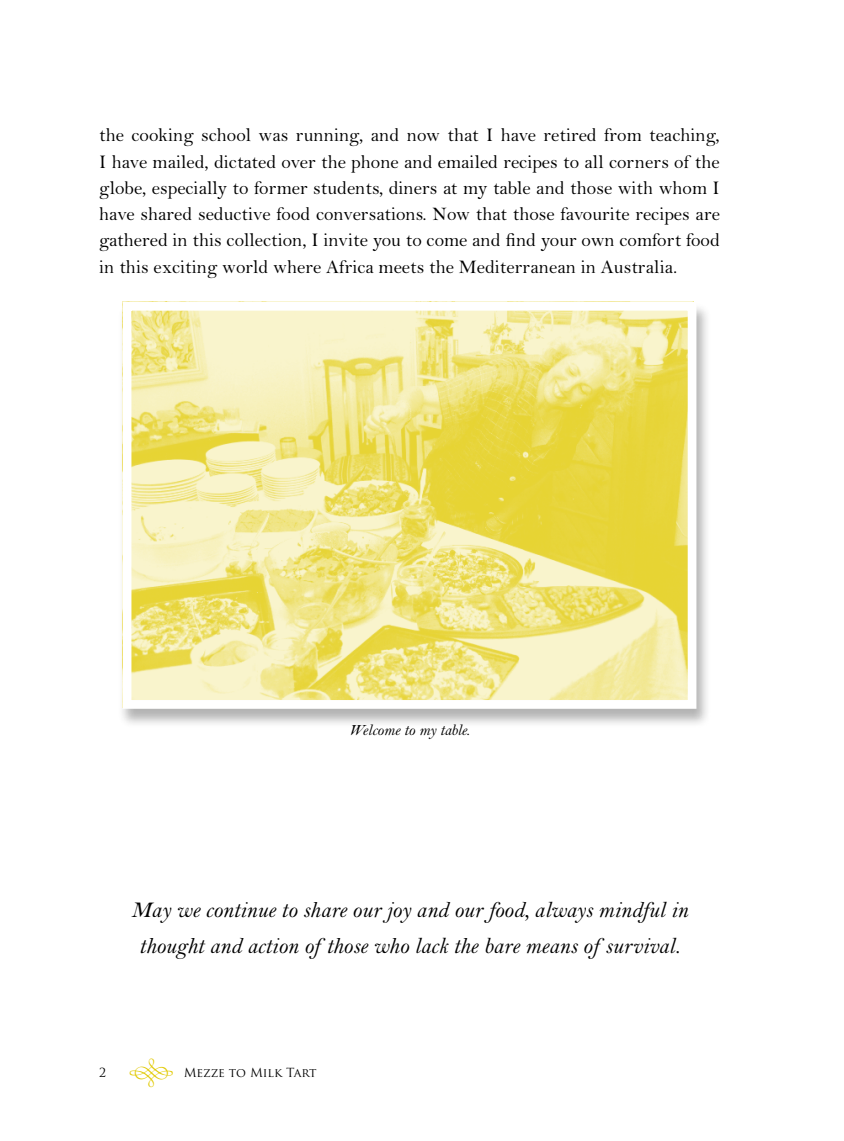
<style>
.page{position:relative;width:844px;height:1141px;background:#fff}
.page>*{position:absolute;margin:0;border:0;box-sizing:border-box;transform-origin:0 0}
.t1{font:31.5px "Calligraphia Latina";color:#e1c900}
.t2{font:italic 22.75px/36.8px "Bell MT Std";color:#000;text-align:center}
.t3{font:19.25px/26.2px "Bell MT Std";color:#000;text-align:justify}
.t4{font:italic 15.75px "Bell MT Std";color:#000}
.t5{font:12.25px "Trajan Pro";color:#000}
</style>
<div class="page">
<div style="left:118px;top:302px;width:592px;height:426px;background:#000;opacity:.3"></div>
<img style="left:133px;top:312px;width:553px;height:387px">
<div style="left:123px;top:302px;width:573px;height:407px;border:9px solid #fff"></div>
<p class="t3" style="left:99px;top:122px;width:622px">the cooking school was running, and now that I have retired from teaching, I have mailed, dictated over the phone and emailed recipes to all corners of the globe, especially to former students, diners at my table and those with whom I have shared seductive food conversations. Now that those favourite recipes are gathered in this collection, I invite you to come and find your own comfort food in this exciting world where Africa meets the Mediterranean in Australia.</p>
<p class="t4" style="left:349px;top:721px;width:121px">Welcome to my table.</p>
<p class="t2" style="left:131px;top:891px;width:558px">May we continue to share our joy and our food, always mindful in thought and action of those who lack the bare means of survival.</p>
<p class="t5" style="left:99px;top:1065px;width:8px">2</p>
<h1 class="t1" style="left:129px;top:1053px;width:46px">k</h1>
<p class="t5" style="left:184px;top:1065px;width:134px">Mezze to Milk Tart</p>
</div>
